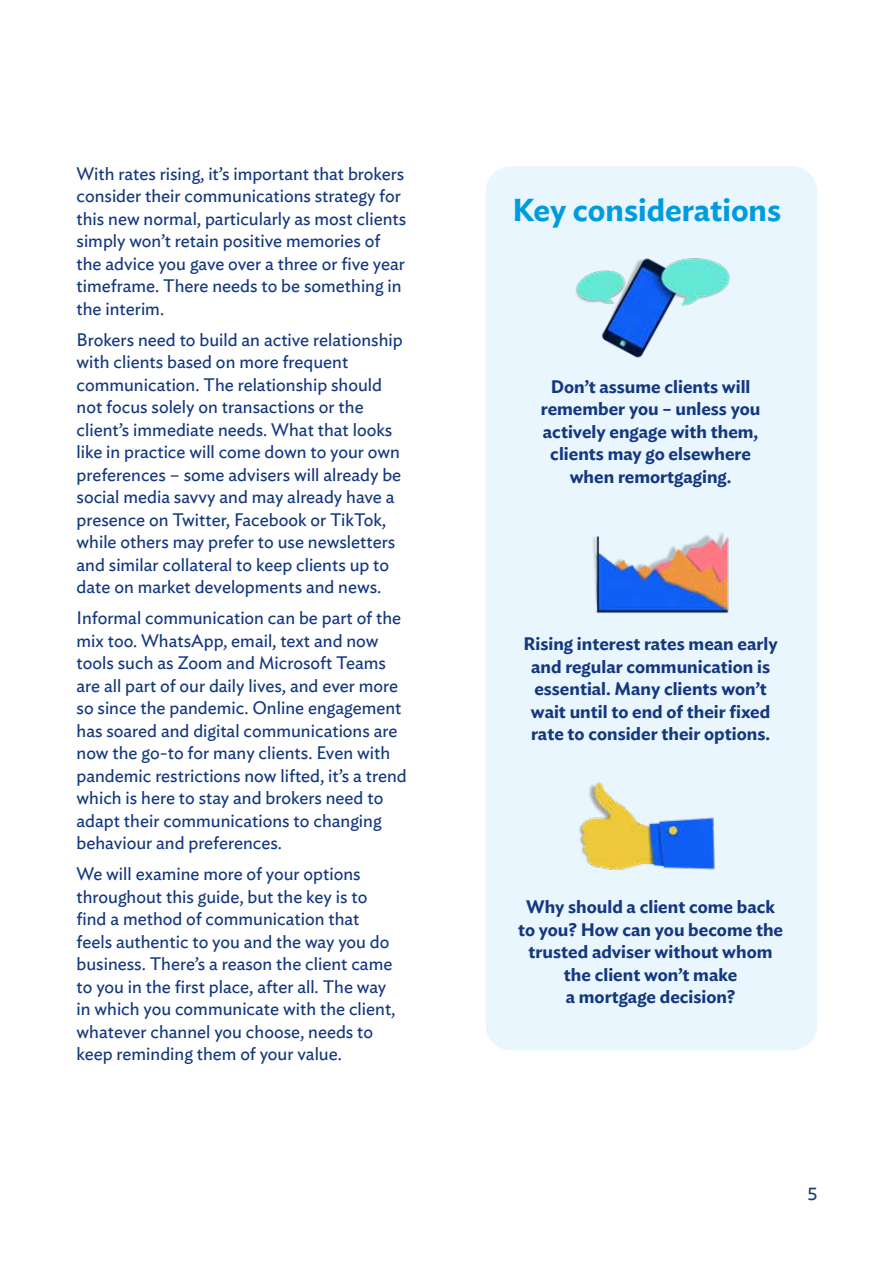
<style>
.page{position:relative;width:893px;height:1263px;background:#fff}
.page>*{position:absolute;margin:0;border:0;box-sizing:border-box;transform-origin:0 0}
.t1{font:600 31.5px "Ideal Sans";color:#009adf}
.t2{font:18px/22.5px "Ideal Sans";color:#14387f}
.t3{font:600 18px/22.5px "Ideal Sans";color:#14387f;text-align:center}
</style>
<div class="page">
<div style="left:485px;top:166px;width:332px;height:884px;background:#eaf6fe;border-radius:26px"></div>
<img style="left:575px;top:258px;width:155px;height:100px">
<img style="left:592px;top:532px;width:137px;height:82px">
<img style="left:579px;top:782px;width:136px;height:89px">
<p class="t2" style="left:77px;top:161px;width:331px">With rates rising, it’s important that brokers consider their communications strategy for this new normal, particularly as most clients simply won’t retain positive memories of the advice you gave over a three or five year timeframe. There needs to be something in the interim.</p>
<p class="t2" style="left:77px;top:327px;width:328px">Brokers need to build an active relationship with clients based on more frequent communication. The relationship should not focus solely on transactions or the client’s immediate needs. What that looks like in practice will come down to your own preferences – some advisers will already be social media savvy and may already have a presence on Twitter, Facebook or TikTok, while others may prefer to use newsletters and similar collateral to keep clients up to date on market developments and news.</p>
<p class="t2" style="left:77px;top:605px;width:332px">Informal communication can be part of the mix too. WhatsApp, email, text and now tools such as Zoom and Microsoft Teams are all part of our daily lives, and ever more so since the pandemic. Online engagement has soared and digital communications are now the go-to for many clients. Even with pandemic restrictions now lifted, it’s a trend which is here to stay and brokers need to adapt their communications to changing behaviour and preferences.</p>
<p class="t2" style="left:77px;top:861px;width:320px">We will examine more of your options throughout this guide, but the key is to find a method of communication that feels authentic to you and the way you do business. There’s a reason the client came to you in the first place, after all. The way in which you communicate with the client, whatever channel you choose, needs to keep reminding them of your value.</p>
<h1 class="t1" style="left:512px;top:185px;width:270px">Key considerations</h1>
<p class="t3" style="left:541px;top:374px;width:221px">Don’t assume clients will remember you – unless you actively engage with them, clients may go elsewhere when remortgaging.</p>
<p class="t3" style="left:523px;top:631px;width:256px">Rising interest rates mean early and regular communication is essential. Many clients won’t wait until to end of their fixed rate to consider their options.</p>
<p class="t3" style="left:518px;top:894px;width:267px">Why should a client come back to you? How can you become the trusted adviser without whom the client won’t make<br>a mortgage decision?</p>
<p class="t2" style="left:807px;top:1181px;width:12px">5</p>
</div>
